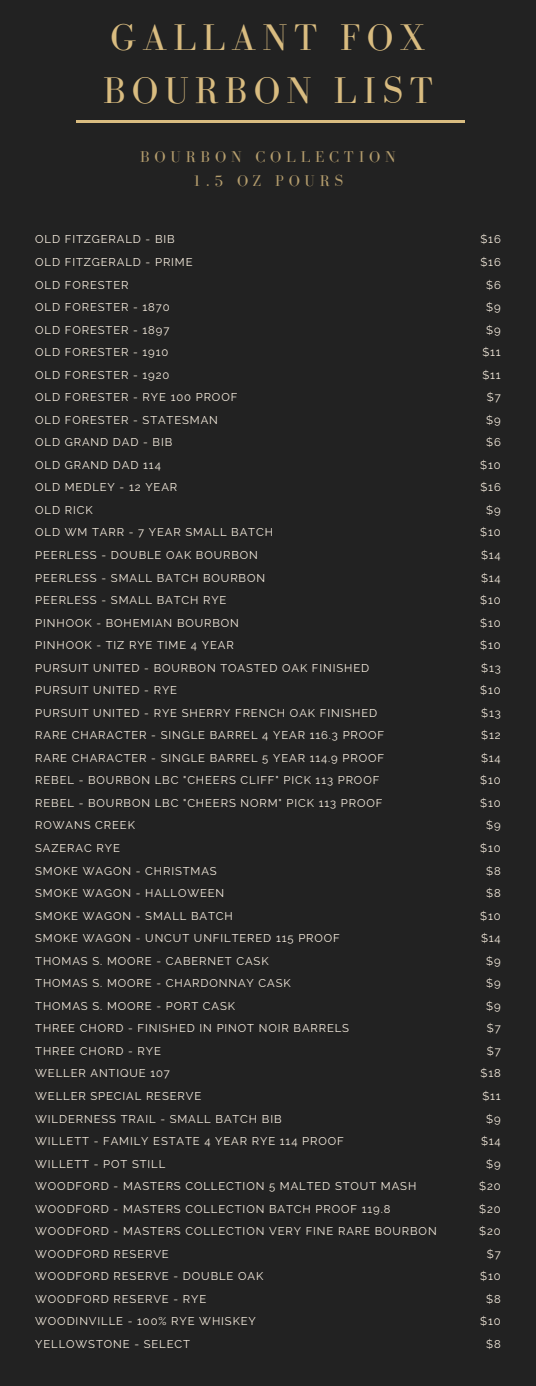
<style>
.page{position:relative;width:536px;height:1386px;background:#222}
.page>*{position:absolute;margin:0;border:0;box-sizing:border-box;transform-origin:0 0}
.t1{font:38.15px/53.2px "Bodoni FLF";letter-spacing:.16em;color:#d9bc80}
.t2{font:16.1px/23.6px "Bodoni FLF";letter-spacing:.3em;color:#d9bc80;text-align:center}
.t3{font:11.2px/22.6px "Raleway";letter-spacing:.08em;color:#f8eee0}
</style>
<div class="page">
<hr style="left:76px;top:120px;width:389px;height:3px;background:#d9bc80">
<h1 class="t1" style="left:103px;top:11px;width:331px">GALLANT FOX<br>BOURBON LIST</h1>
<h2 class="t2" style="left:140px;top:145px;width:257px">BOURBON COLLECTION<br>1.5 OZ POURS</h2>
<p class="t3" style="left:35px;top:228px;width:403px">OLD FITZGERALD - BIB<br>OLD FITZGERALD - PRIME<br>OLD FORESTER<br>OLD FORESTER - 1870<br>OLD FORESTER - 1897<br>OLD FORESTER - 1910<br>OLD FORESTER - 1920<br>OLD FORESTER - RYE 100 PROOF<br>OLD FORESTER - STATESMAN<br>OLD GRAND DAD - BIB<br>OLD GRAND DAD 114<br>OLD MEDLEY - 12 YEAR<br>OLD RICK<br>OLD WM TARR - 7 YEAR SMALL BATCH<br>PEERLESS - DOUBLE OAK BOURBON<br>PEERLESS - SMALL BATCH BOURBON<br>PEERLESS - SMALL BATCH RYE<br>PINHOOK - BOHEMIAN BOURBON<br>PINHOOK - TIZ RYE TIME 4 YEAR<br>PURSUIT UNITED - BOURBON TOASTED OAK FINISHED<br>PURSUIT UNITED - RYE<br>PURSUIT UNITED - RYE SHERRY FRENCH OAK FINISHED<br>RARE CHARACTER - SINGLE BARREL 4 YEAR 116.3 PROOF<br>RARE CHARACTER - SINGLE BARREL 5 YEAR 114.9 PROOF<br>REBEL - BOURBON LBC "CHEERS CLIFF" PICK 113 PROOF<br>REBEL - BOURBON LBC "CHEERS NORM" PICK 113 PROOF<br>ROWANS CREEK<br>SAZERAC RYE<br>SMOKE WAGON - CHRISTMAS<br>SMOKE WAGON - HALLOWEEN<br>SMOKE WAGON - SMALL BATCH<br>SMOKE WAGON - UNCUT UNFILTERED 115 PROOF<br>THOMAS S. MOORE - CABERNET CASK<br>THOMAS S. MOORE - CHARDONNAY CASK<br>THOMAS S. MOORE - PORT CASK<br>THREE CHORD - FINISHED IN PINOT NOIR BARRELS<br>THREE CHORD - RYE<br>WELLER ANTIQUE 107<br>WELLER SPECIAL RESERVE<br>WILDERNESS TRAIL - SMALL BATCH BIB<br>WILLETT - FAMILY ESTATE 4 YEAR RYE 114 PROOF<br>WILLETT - POT STILL<br>WOODFORD - MASTERS COLLECTION 5 MALTED STOUT MASH<br>WOODFORD - MASTERS COLLECTION BATCH PROOF 119.8<br>WOODFORD - MASTERS COLLECTION VERY FINE RARE BOURBON<br>WOODFORD RESERVE<br>WOODFORD RESERVE - DOUBLE OAK<br>WOODFORD RESERVE - RYE<br>WOODINVILLE - 100% RYE WHISKEY<br>YELLOWSTONE - SELECT</p>
<p class="t3" style="left:479px;top:228px;width:23px;text-align:right">$16 $16 $6 $9 $9 $11 $11 $7 $9 $6 $10 $16 $9 $10 $14 $14 $10 $10 $10 $13 $10 $13 $12 $14 $10 $10 $9 $10 $8 $8 $10 $14 $9 $9 $9 $7 $7 $18 $11 $9 $14 $9 $20 $20 $20 $7 $10 $8 $10 $8</p>
</div>
